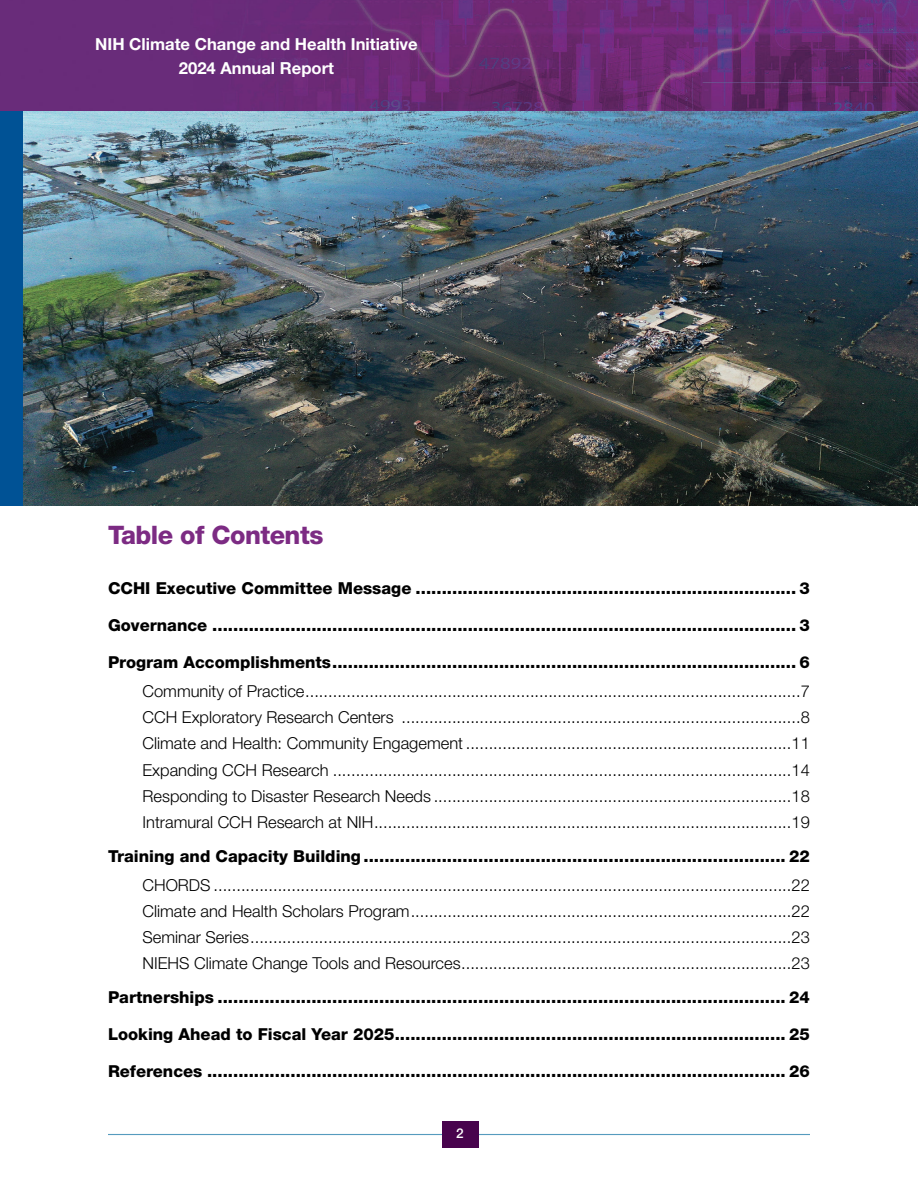
<style>
.page{position:relative;width:918px;height:1188px;background:#fff}
.page>*{position:absolute;margin:0;border:0;box-sizing:border-box;transform-origin:0 0}
.a_toc_head{font:800 25.5px "Helvetica Neue LT Std";letter-spacing:-.02em;color:#7c2b83}
.t1{font:700 16.65px/24px "Helvetica Neue LT Std";color:#fff;text-align:center}
.t2{font:300 16.5px "Helvetica Neue LT Std";color:#000}
.t3{font:800 16.5px "Helvetica Neue LT Std";color:#000}
.t4{font:500 13.5px "Helvetica Neue LT Std";color:#fff}
</style>
<div class="page">
<div style="left:0;top:111px;width:23px;height:394px;background:#005295"></div>
<img style="left:23px;top:111px;width:895px;height:394px">
<img style="left:0;top:0;width:918px;height:111px">
<hr style="left:108px;top:1134px;width:702px;height:1px;background:#569bbe">
<div style="left:442px;top:1121px;width:36px;height:27px;background:#48034d"></div>
<p class="t1" style="left:95px;top:32px;width:324px">NIH Climate Change and Health Initiative<br>2024 Annual Report</p>
<p class="a_toc_head" style="left:108px;top:520px;width:217px">Table of Contents</p>
<p class="t3" style="left:108px;top:578px;width:704px">CCHI Executive Committee Message ......................................................................... 3</p>
<p class="t3" style="left:108px;top:615px;width:704px">Governance ................................................................................................................ 3</p>
<p class="t3" style="left:108px;top:652px;width:704px">Program Accomplishments......................................................................................... 6</p>
<p class="t2" style="left:142px;top:681px;width:669px">Community of Practice............................................................................................................7</p>
<p class="t2" style="left:142px;top:707px;width:669px">CCH Exploratory Research Centers .......................................................................................8</p>
<p class="t2" style="left:142px;top:734px;width:669px">Climate and Health: Community Engagement .......................................................................11</p>
<p class="t2" style="left:143px;top:760px;width:669px">Expanding CCH Research ....................................................................................................14</p>
<p class="t2" style="left:143px;top:786px;width:669px">Responding to Disaster Research Needs ..............................................................................18</p>
<p class="t2" style="left:143px;top:812px;width:669px">Intramural CCH Research at NIH...........................................................................................19</p>
<p class="t3" style="left:108px;top:846px;width:704px">Training and Capacity Building................................................................................. 22</p>
<p class="t2" style="left:142px;top:875px;width:669px">CHORDS ..............................................................................................................................22</p>
<p class="t2" style="left:143px;top:901px;width:669px">Climate and Health Scholars Program...................................................................................22</p>
<p class="t2" style="left:143px;top:927px;width:669px">Seminar Series......................................................................................................................23</p>
<p class="t2" style="left:143px;top:953px;width:669px">NIEHS Climate Change Tools and Resources........................................................................23</p>
<p class="t3" style="left:108px;top:987px;width:704px">Partnerships ............................................................................................................. 24</p>
<p class="t3" style="left:108px;top:1025px;width:704px">Looking Ahead to Fiscal Year 2025........................................................................... 25</p>
<p class="t3" style="left:108px;top:1062px;width:704px">References ............................................................................................................... 26</p>
<p class="t4" style="left:456px;top:1125px;width:9px">2</p>
</div>
